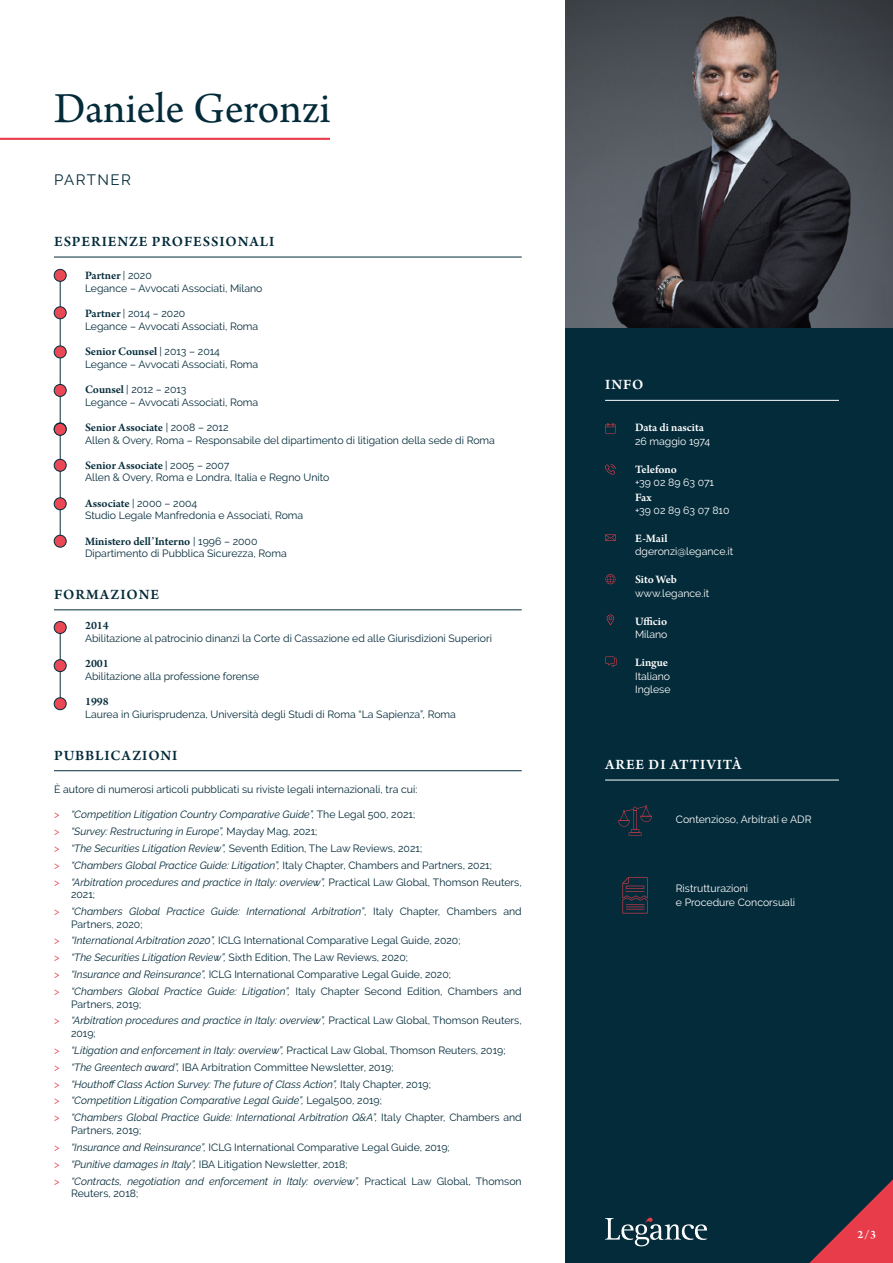
<style>
.page{position:relative;width:893px;height:1263px;background:#fff}
.page>*{position:absolute;margin:0;border:0;box-sizing:border-box;transform-origin:0 0}
.t1{font:45px "Arno Pro";color:#042b3a}
.t2{font:600 15px "Arno Pro";letter-spacing:.06em;color:#042b3a}
.t3{font:600 15px "Arno Pro";letter-spacing:.06em;color:#fff}
.t4{font:15px "Raleway";letter-spacing:.1em;color:#042b3a}
.t5{font:600 12px "Arno Pro";color:#042b3a}
.t6{font:600 12px "Arno Pro";color:#fff}
.t7{font:10.5px/16.8px "Raleway";color:#042b3a}
.t8{font:italic 10.5px/16.8px "Raleway";color:#042b3a}
.t9{font:10.5px/13.5px "Raleway";color:#fff}
.s1{font-family:"Raleway";font-weight:400;font-size:10.5px}
.s2{font-family:"Arno Pro";font-weight:600;font-size:12px}
.s3{font-style:normal;color:#e83c4a}
.s4{font-style:normal}
.s5{color:#e83c4a}
.s6{font-style:italic}
</style>
<div class="page">
<hr style="left:60px;top:627px;width:1px;height:77px;background:#042d3b">
<div style="left:566px;top:306px;width:327px;height:957px;background:#042b3a"></div>
<img style="left:566px;top:0;width:327px;height:327px">
<svg style="left:605px;top:1218px;width:102px;height:28px"></svg>
<svg style="left:809px;top:1179px;width:84px;height:84px"></svg>
<hr style="left:54px;top:770px;width:468px;height:1px;background:#042d3b">
<hr style="left:0;top:138px;width:330px;height:2px;background:#e83c4a">
<svg style="left:607px;top:615px;width:7px;height:10px"></svg>
<svg style="left:605px;top:534px;width:11px;height:7px"></svg>
<svg style="left:605px;top:464px;width:11px;height:11px"></svg>
<svg style="left:605px;top:574px;width:11px;height:10px"></svg>
<svg style="left:605px;top:423px;width:11px;height:10px"></svg>
<svg style="left:605px;top:656px;width:12px;height:11px"></svg>
<hr style="left:605px;top:400px;width:234px;height:1px;background:#fff">
<hr style="left:605px;top:780px;width:234px;height:1px;background:#fff">
<svg style="left:622px;top:877px;width:26px;height:36px"></svg>
<hr style="left:629px;top:832px;width:12px;height:4px;background:#713341">
<svg style="left:618px;top:805px;width:34px;height:30px"></svg>
<div style="left:54px;top:621px;width:12px;height:12px;background:#e94854;border-radius:50%"></div>
<div style="left:54px;top:621px;width:12px;height:13px;border:1px solid #042b3a;border-radius:50%"></div>
<div style="left:54px;top:660px;width:12px;height:12px;background:#e94854;border-radius:50%"></div>
<div style="left:54px;top:659px;width:12px;height:13px;border:1px solid #042b3a;border-radius:50%"></div>
<div style="left:54px;top:698px;width:12px;height:12px;background:#e94854;border-radius:50%"></div>
<div style="left:54px;top:697px;width:12px;height:13px;border:1px solid #042b3a;border-radius:50%"></div>
<hr style="left:54px;top:610px;width:468px;height:1px;background:#042d3b">
<hr style="left:54px;top:257px;width:468px;height:1px;background:#042d3b">
<hr style="left:60px;top:275px;width:1px;height:266px;background:#042d3b">
<div style="left:54px;top:269px;width:12px;height:12px;background:#e94854;border-radius:50%"></div>
<div style="left:54px;top:269px;width:12px;height:13px;border:1px solid #042b3a;border-radius:50%"></div>
<div style="left:54px;top:307px;width:12px;height:12px;background:#e94854;border-radius:50%"></div>
<div style="left:54px;top:307px;width:12px;height:12px;border:1px solid #042b3a;border-radius:50%"></div>
<div style="left:54px;top:346px;width:12px;height:12px;background:#e94854;border-radius:50%"></div>
<div style="left:54px;top:346px;width:12px;height:12px;border:1px solid #042b3a;border-radius:50%"></div>
<div style="left:54px;top:384px;width:12px;height:12px;background:#e94854;border-radius:50%"></div>
<div style="left:54px;top:384px;width:12px;height:13px;border:1px solid #042b3a;border-radius:50%"></div>
<div style="left:54px;top:459px;width:12px;height:12px;background:#e94854;border-radius:50%"></div>
<div style="left:54px;top:459px;width:12px;height:12px;border:1px solid #042b3a;border-radius:50%"></div>
<div style="left:54px;top:498px;width:12px;height:12px;background:#e94854;border-radius:50%"></div>
<div style="left:54px;top:498px;width:12px;height:12px;border:1px solid #042b3a;border-radius:50%"></div>
<div style="left:54px;top:535px;width:12px;height:12px;background:#e94854;border-radius:50%"></div>
<div style="left:54px;top:535px;width:12px;height:12px;border:1px solid #042b3a;border-radius:50%"></div>
<div style="left:54px;top:423px;width:12px;height:12px;background:#e94854;border-radius:50%"></div>
<div style="left:54px;top:423px;width:12px;height:12px;border:1px solid #042b3a;border-radius:50%"></div>
<h1 class="t1" style="left:54px;top:83px;width:278px">Daniele Geronzi</h1>
<h2 class="t4" style="left:54px;top:171px;width:79px">PARTNER</h2>
<h2 class="t2" style="left:54px;top:233px;width:222px">ESPERIENZE PROFESSIONALI</h2>
<p class="t5" style="left:85px;top:268px;width:68px">Partner <span class="s1">| 2020</span></p>
<p class="t7" style="left:85px;top:279px;width:179px">Legance – Avvocati Associati, Milano</p>
<p class="t7" style="left:85px;top:307px;width:175px;line-height:12.6px"><span class="s2">Partner</span> | 2014 – 2020<br>Legance – Avvocati Associati, Roma</p>
<p class="t5" style="left:85px;top:344px;width:136px">Senior Counsel <span class="s1">| 2013 – 2014</span></p>
<p class="t7" style="left:85px;top:355px;width:175px">Legance – Avvocati Associati, Roma</p>
<p class="t7" style="left:85px;top:383px;width:175px;line-height:12.6px"><span class="s2">Counsel</span> | 2012 – 2013<br>Legance – Avvocati Associati, Roma</p>
<p class="t5" style="left:85px;top:420px;width:145px">Senior Associate <span class="s1">| 2008 – 2012</span></p>
<p class="t7" style="left:85px;top:431px;width:411px">Allen &amp; Overy, Roma – Responsabile del dipartimento di litigation della sede di Roma</p>
<p class="t5" style="left:85px;top:458px;width:146px">Senior Associate <span class="s1">| 2005 – 2007</span></p>
<p class="t7" style="left:85px;top:469px;width:246px">Allen &amp; Overy, Roma e Londra, Italia e Regno Unito</p>
<p class="t7" style="left:85px;top:497px;width:220px;line-height:12.6px"><span class="s2">Associate</span> | 2000 – 2004<br>Studio Legale Manfredonia e Associati, Roma</p>
<p class="t5" style="left:85px;top:534px;width:174px">Ministero dell’Interno <span class="s1">| 1996 – 2000</span></p>
<p class="t7" style="left:85px;top:545px;width:203px">Dipartimento di Pubblica Sicurezza, Roma</p>
<h2 class="t2" style="left:54px;top:586px;width:107px">FORMAZIONE</h2>
<p class="t5" style="left:85px;top:619px;width:25px">2014</p>
<p class="t7" style="left:85px;top:630px;width:408px">Abilitazione al patrocinio dinanzi la Corte di Cassazione ed alle Giurisdizioni Superiori</p>
<p class="t5" style="left:85px;top:657px;width:25px">2001</p>
<p class="t7" style="left:85px;top:668px;width:176px">Abilitazione alla professione forense</p>
<p class="t5" style="left:85px;top:695px;width:25px">1998</p>
<p class="t7" style="left:85px;top:706px;width:372px">Laurea in Giurisprudenza, Università degli Studi di Roma “La Sapienza”, Roma</p>
<h2 class="t2" style="left:54px;top:747px;width:125px">PUBBLICAZIONI</h2>
<p class="t7" style="left:54px;top:781px;width:365px">È autore di numerosi articoli pubblicati su riviste legali internazionali, tra cui:</p>
<p class="t8" style="left:54px;top:806px;width:469px"><span class="s3">&gt;</span> “Competition Litigation Country Comparative Guide”, <span class="s4">The Legal 500, 2021;<br></span><span class="s3">&gt;</span> “Survey: Restructuring in Europe”, <span class="s4">Mayday Mag, 2021;<br></span><span class="s3">&gt;</span> “The Securities Litigation Review”, <span class="s4">Seventh Edition, The Law Reviews, 2021;<br></span><span class="s3">&gt;</span> “Chambers Global Practice Guide: Litigation”, <span class="s4">Italy Chapter, Chambers and Partners, 2021;<br></span><span class="s3">&gt;</span> “Arbitration procedures and practice in Italy: overview”, <span class="s4">Practical Law Global, Thomson Reuters,</span></p>
<p class="t8" style="left:54px;top:886px;width:469px;text-indent:17px"><span class="s4">2021;<br></span><span class="s3">&gt;</span> “Chambers Global Practice Guide: International Arbitration”<span class="s4">, Italy Chapter, Chambers and</span></p>
<p class="t7" style="left:54px;top:915px;width:469px;text-indent:17px">Partners, 2020;<br><span class="s5">&gt;</span> <span class="s6">“International Arbitration 2020”,</span> ICLG International Comparative Legal Guide, 2020;<br><span class="s5">&gt;</span> <span class="s6">“The Securities Litigation Review”,</span> Sixth Edition, The Law Reviews, 2020;<br><span class="s5">&gt;</span> <span class="s6">“Insurance and Reinsurance”,</span> ICLG International Comparative Legal Guide, 2020;<br><span class="s5">&gt;</span> <span class="s6">“Chambers Global Practice Guide: Litigation”,</span> Italy Chapter Second Edition, Chambers and</p>
<p class="t8" style="left:54px;top:995px;width:469px;text-indent:17px"><span class="s4">Partners, 2019;<br></span><span class="s3">&gt;</span> “Arbitration procedures and practice in Italy: overview”, <span class="s4">Practical Law Global, Thomson Reuters,</span></p>
<p class="t8" style="left:54px;top:1025px;width:469px;text-indent:17px"><span class="s4">2019;<br></span><span class="s3">&gt;</span> “Litigation and enforcement in Italy: overview”, <span class="s4">Practical Law Global, Thomson Reuters, 2019;<br></span><span class="s3">&gt;</span> “The Greentech award”, <span class="s4">IBA Arbitration Committee Newsletter, 2019;<br></span><span class="s3">&gt;</span> “Houthoff Class Action Survey: The future of Class Action”, <span class="s4">Italy Chapter, 2019;<br></span><span class="s3">&gt;</span> “Competition Litigation Comparative Legal Guide”, <span class="s4">Legal500, 2019;<br></span><span class="s3">&gt;</span> “Chambers Global Practice Guide: International Arbitration Q&amp;A”, <span class="s4">Italy Chapter, Chambers and</span></p>
<p class="t7" style="left:54px;top:1122px;width:469px;text-indent:17px">Partners, 2019;<br><span class="s5">&gt;</span> <span class="s6">“Insurance and Reinsurance”,</span> ICLG International Comparative Legal Guide, 2019;<br><span class="s5">&gt;</span> <span class="s6">“Punitive damages in Italy”,</span> IBA Litigation Newsletter, 2018;<br><span class="s5">&gt;</span> <span class="s6">“Contracts, negotiation and enforcement in Italy: overview”,</span> Practical Law Global, Thomson</p>
<p class="t7" style="left:71px;top:1185px;width:69px">Reuters, 2018;</p>
<h2 class="t3" style="left:605px;top:376px;width:40px">INFO</h2>
<p class="t6" style="left:635px;top:421px;width:70px">Data di nascita</p>
<p class="t9" style="left:635px;top:434px;width:77px">26 maggio 1974</p>
<p class="t6" style="left:635px;top:462px;width:43px">Telefono</p>
<p class="t9" style="left:635px;top:476px;width:81px">+39 02 89 63 071</p>
<p class="t6" style="left:635px;top:490px;width:18px">Fax</p>
<p class="t9" style="left:635px;top:504px;width:96px">+39 02 89 63 07 810</p>
<p class="t6" style="left:635px;top:531px;width:34px">E-Mail</p>
<p class="t9" style="left:635px;top:545px;width:100px">dgeronzi@legance.it</p>
<p class="t6" style="left:635px;top:573px;width:43px">Sito Web</p>
<p class="t9" style="left:635px;top:586px;width:76px">www.legance.it</p>
<p class="t6" style="left:635px;top:614px;width:34px">Ufficio</p>
<p class="t9" style="left:635px;top:628px;width:34px">Milano</p>
<p class="t6" style="left:635px;top:656px;width:35px">Lingue</p>
<p class="t9" style="left:635px;top:669px;width:37px">Italiano<br>Inglese</p>
<h2 class="t3" style="left:605px;top:756px;width:138px">AREE DI ATTIVITÀ</h2>
<p class="t9" style="left:676px;top:812px;width:137px">Contenzioso, Arbitrati e ADR</p>
<p class="t9" style="left:676px;top:882px;width:121px">Ristrutturazioni<br>e Procedure Concorsuali</p>
<p class="t6" style="left:857px;top:1228px;width:20px">2/3</p>
</div>
